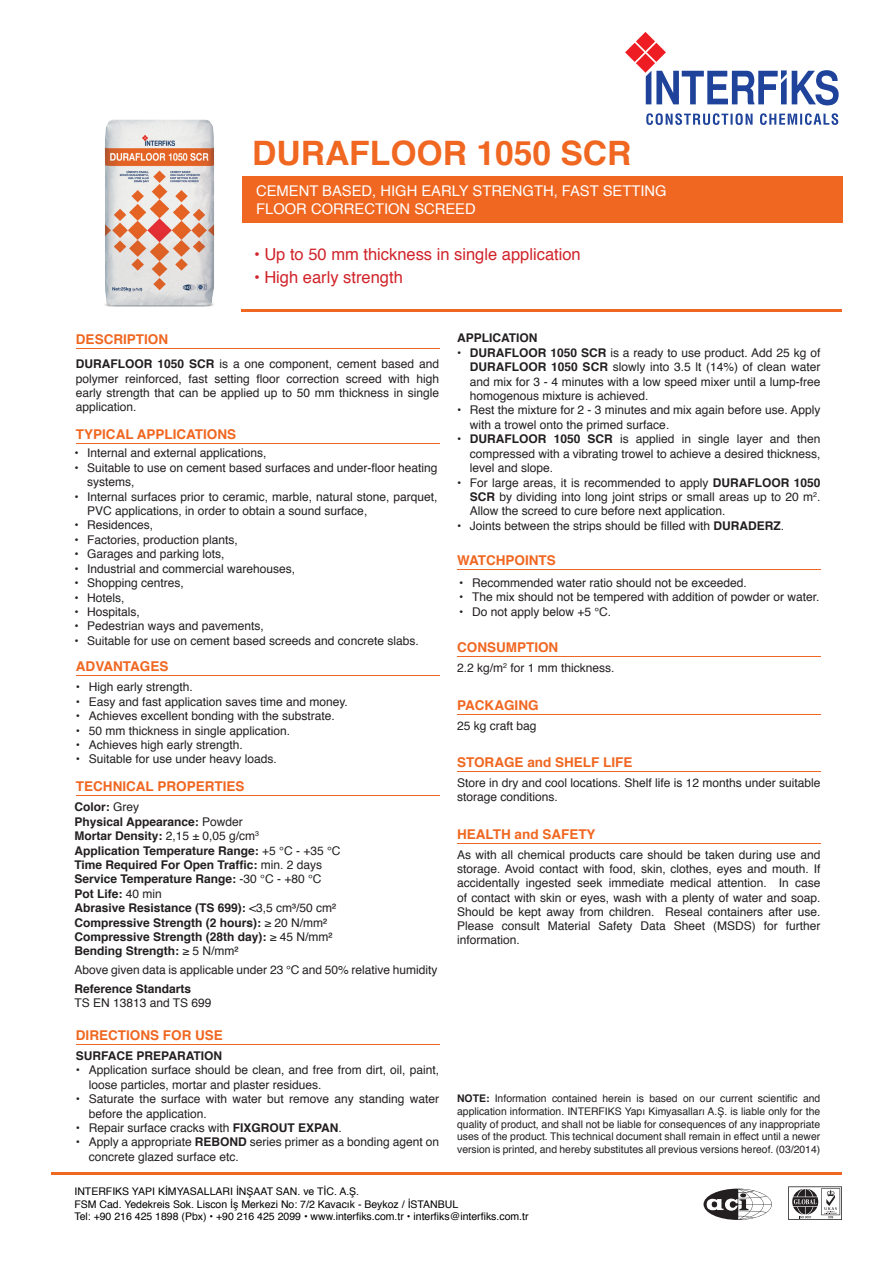
<style>
.page{position:relative;width:893px;height:1263px;background:#fff}
.page>*{position:absolute;margin:0;border:0;box-sizing:border-box;transform-origin:0 0}
.t1{font:700 33.6px "Helvetica";color:#f06721}
.t2{font:16.5px "Helvetica";color:#d1232a}
.t3{font:14.7px/17.7px "Helvetica";color:#fff}
.t4{font:700 13.5px "Helvetica";color:#f06721}
.t5{font:12px/14.4px "Helvetica";color:#231f20}
.t6{font:700 12px/14.4px "Helvetica";color:#231f20}
.t7{font:10.5px/12.6px "Helvetica";color:#231f20;text-align:justify}
.t8{font:10.5px/12.6px "Helvetica";color:#000}
.s1{font-weight:700}
.s2{font-weight:400}
</style>
<div class="page">
<hr style="left:51px;top:1172px;width:791px;height:2px;background:#f06721">
<hr style="left:76px;top:348px;width:363px;height:1px;background:#f06721">
<hr style="left:76px;top:443px;width:363px;height:1px;background:#f06721">
<hr style="left:76px;top:675px;width:363px;height:1px;background:#f06721">
<hr style="left:76px;top:795px;width:363px;height:1px;background:#f06721">
<hr style="left:76px;top:1044px;width:363px;height:1px;background:#f06721">
<hr style="left:457px;top:714px;width:363px;height:1px;background:#f06721">
<hr style="left:457px;top:771px;width:363px;height:1px;background:#f06721">
<hr style="left:457px;top:843px;width:363px;height:1px;background:#f06721">
<hr style="left:457px;top:656px;width:363px;height:1px;background:#f06721">
<hr style="left:457px;top:569px;width:363px;height:1px;background:#f06721">
<hr style="left:242px;top:309px;width:600px;height:2px;background:#f06721">
<svg style="left:788px;top:1186px;width:54px;height:34px"></svg>
<svg style="left:703px;top:1188px;width:69px;height:32px"></svg>
<img style="left:104px;top:119px;width:111px;height:188px">
<div style="left:242px;top:176px;width:601px;height:47px;background:#f06721"></div>
<svg style="left:625px;top:32px;width:214px;height:73px"></svg>
<svg style="left:646px;top:113px;width:192px;height:12px"></svg>
<h1 class="t1" style="left:252px;top:126px;width:381px">DURAFLOOR 1050 SCR</h1>
<p class="t3" style="left:256px;top:182px;width:412px">CEMENT BASED, HIGH EARLY STRENGTH, FAST SETTING<br>FLOOR CORRECTION SCREED</p>
<h2 class="t2" style="left:254px;top:242px;width:328px">• Up to 50 mm thickness in single application</h2>
<h2 class="t2" style="left:254px;top:264px;width:150px">• High early strength</h2>
<p class="t4" style="left:76px;top:328px;width:94px">DESCRIPTION</p>
<p class="t5" style="left:76px;top:357px;width:365px;text-align:justify"><span class="s1">DURAFLOOR 1050 SCR</span> is a one component, cement based and polymer reinforced, fast setting floor correction screed with high early strength that can be applied up to 50 mm thickness in single application.</p>
<p class="t4" style="left:76px;top:423px;width:162px">TYPICAL APPLICATIONS</p>
<p class="t5" style="left:74px;top:446px;width:194px">• Internal and external applications,</p>
<p class="t5" style="left:87px;top:461px;width:352px;text-indent:-13px">• Suitable to use on cement based surfaces and under-floor heating systems,</p>
<p class="t5" style="left:87px;top:490px;width:352px;text-indent:-13px">• Internal surfaces prior to ceramic, marble, natural stone, parquet,<br>PVC applications, in order to obtain a sound surface,</p>
<p class="t5" style="left:74px;top:518px;width:80px">• Residences,</p>
<p class="t5" style="left:74px;top:533px;width:165px">• Factories, production plants,</p>
<p class="t5" style="left:74px;top:547px;width:152px">• Garages and parking lots,</p>
<p class="t5" style="left:74px;top:562px;width:222px">• Industrial and commercial warehouses,</p>
<p class="t5" style="left:74px;top:576px;width:111px">• Shopping centres,</p>
<p class="t5" style="left:74px;top:590px;width:52px">• Hotels,</p>
<p class="t5" style="left:74px;top:605px;width:67px">• Hospitals,</p>
<p class="t5" style="left:74px;top:619px;width:191px">• Pedestrian ways and pavements,</p>
<p class="t5" style="left:74px;top:634px;width:346px">• Suitable for use on cement based screeds and concrete slabs.</p>
<p class="t5" style="left:76px;top:680px;width:118px">• High early strength.</p>
<p class="t5" style="left:76px;top:695px;width:274px">• Easy and fast application saves time and money.</p>
<p class="t5" style="left:76px;top:709px;width:260px">• Achieves excellent bonding with the substrate.</p>
<p class="t5" style="left:76px;top:723px;width:216px">• 50 mm thickness in single application.</p>
<p class="t5" style="left:76px;top:738px;width:168px">• Achieves high early strength.</p>
<p class="t5" style="left:76px;top:752px;width:202px">• Suitable for use under heavy loads.</p>
<p class="t6" style="left:74px;top:800px;width:268px">Color: <span class="s2">Grey<br></span>Physical Appearance: <span class="s2">Powder<br></span>Mortar Density: <span class="s2">2,15 ± 0,05 g/cm</span><sup>3<br></sup>Application Temperature Range: <span class="s2">+5 °C - +35 °C </span>Time Required For Open Traffic: <span class="s2">min. 2 days </span>Service Temperature Range: <span class="s2">-30 °C - +80 °C </span>Pot Life: <span class="s2">40 min<br></span>Abrasive Resistance (TS 699): <span class="s2">&lt;3,5 cm³/50 cm²<br></span>Compressive Strength (2 hours): <span class="s2">≥ 20 N/mm²<br></span>Compressive Strength (28th day): <span class="s2">≥ 45 N/mm²<br></span>Bending Strength: <span class="s2">≥ 5 N/mm²</span></p>
<p class="t5" style="left:74px;top:963px;width:365px">Above given data is applicable under 23 °C and 50% relative humidity</p>
<p class="t6" style="left:74px;top:981px;width:118px">Reference Standarts</p>
<p class="t5" style="left:74px;top:996px;width:139px">TS EN 13813 and TS 699</p>
<p class="t4" style="left:76px;top:656px;width:94px">ADVANTAGES</p>
<p class="t4" style="left:76px;top:776px;width:170px">TECHNICAL PROPERTIES</p>
<p class="t4" style="left:76px;top:1024px;width:149px">DIRECTIONS FOR USE</p>
<p class="t6" style="left:76px;top:1049px;width:148px">SURFACE PREPARATION</p>
<p class="t5" style="left:89px;top:1063px;width:352px;text-indent:-13px">• Application surface should be clean, and free from dirt, oil, paint, loose particles, mortar and plaster residues.</p>
<p class="t5" style="left:89px;top:1092px;width:352px;text-indent:-13px">• Saturate the surface with water but remove any standing water before the application.</p>
<p class="t5" style="left:76px;top:1121px;width:267px">• Repair surface cracks with <span class="s1">FIXGROUT EXPAN</span>.</p>
<p class="t5" style="left:89px;top:1135px;width:352px;text-indent:-13px">• Apply a appropriate <span class="s1">REBOND</span> series primer as a bonding agent on concrete glazed surface etc.</p>
<p class="t6" style="left:457px;top:331px;width:82px">APPLICATION</p>
<p class="t5" style="left:470px;top:346px;width:352px;text-align:justify;text-indent:-13px"><span class="s1">• DURAFLOOR 1050 SCR</span> is a ready to use product. Add 25 kg of <span class="s1">DURAFLOOR 1050 SCR</span> slowly into 3.5 lt (14%) of clean water and mix for 3 - 4 minutes with a low speed mixer until a lump-free homogenous mixture is achieved.</p>
<p class="t5" style="left:470px;top:403px;width:352px;text-indent:-13px">• Rest the mixture for 2 - 3 minutes and mix again before use. Apply with a trowel onto the primed surface.</p>
<p class="t5" style="left:470px;top:432px;width:352px;text-align:justify;text-indent:-13px"><span class="s1">• DURAFLOOR 1050 SCR</span> is applied in single layer and then compressed with a vibrating trowel to achieve a desired thickness, level and slope.</p>
<p class="t5" style="left:470px;top:475px;width:352px;text-align:justify;text-indent:-13px">• For large areas, it is recommended to apply <span class="s1">DURAFLOOR 1050<br>SCR</span> by dividing into long joint strips or small areas up to 20 m<sup>2</sup>.<br>Allow the screed to cure before next application.</p>
<p class="t5" style="left:457px;top:519px;width:328px">• Joints between the strips should be filled with <span class="s1">DURADERZ</span>.</p>
<p class="t4" style="left:457px;top:549px;width:100px">WATCHPOINTS</p>
<p class="t5" style="left:459px;top:576px;width:289px">• Recommended water ratio should not be exceeded.</p>
<p class="t5" style="left:459px;top:590px;width:362px">• The mix should not be tempered with addition of powder or water.</p>
<p class="t5" style="left:459px;top:605px;width:153px">• Do not apply below +5 °C.</p>
<p class="t4" style="left:457px;top:636px;width:103px">CONSUMPTION</p>
<p class="t5" style="left:457px;top:661px;width:159px">2.2 kg/m<sup>2</sup> for 1 mm thickness.</p>
<p class="t4" style="left:457px;top:694px;width:83px">PACKAGING</p>
<p class="t5" style="left:457px;top:719px;width:81px">25 kg craft bag</p>
<p class="t4" style="left:457px;top:752px;width:177px">STORAGE and SHELF LIFE</p>
<p class="t5" style="left:457px;top:776px;width:365px">Store in dry and cool locations. Shelf life is 12 months under suitable storage conditions.</p>
<p class="t4" style="left:457px;top:824px;width:140px">HEALTH and SAFETY</p>
<p class="t5" style="left:457px;top:848px;width:365px;text-align:justify">As with all chemical products care should be taken during use and storage. Avoid contact with food, skin, clothes, eyes and mouth. If accidentally ingested seek immediate medical attention. In case of contact with skin or eyes, wash with a plenty of water and soap.<br>Should be kept away from children. Reseal containers after use.<br>Please consult Material Safety Data Sheet (MSDS) for further information.</p>
<p class="t7" style="left:457px;top:1093px;width:365px"><span class="s1">NOTE:</span> Information contained herein is based on our current scientific and application information. INTERFIKS Yapı Kimyasalları A.Ş. is liable only for the quality of product, and shall not be liable for consequences of any inappropriate uses of the product. This technical document shall remain in effect until a newer version is printed, and hereby substitutes all previous versions hereof. (03/2014)</p>
<p class="t8" style="left:74px;top:1185px;width:456px">INTERFIKS YAPI KİMYASALLARI İNŞAAT SAN. ve TİC. A.Ş.<br>FSM Cad. Yedekreis Sok. Liscon İş Merkezi No: 7/2 Kavacık - Beykoz / İSTANBUL<br>Tel: +90 216 425 1898 (Pbx) • +90 216 425 2099 • www.interfiks.com.tr • interfiks@interfiks.com.tr</p>
</div>
